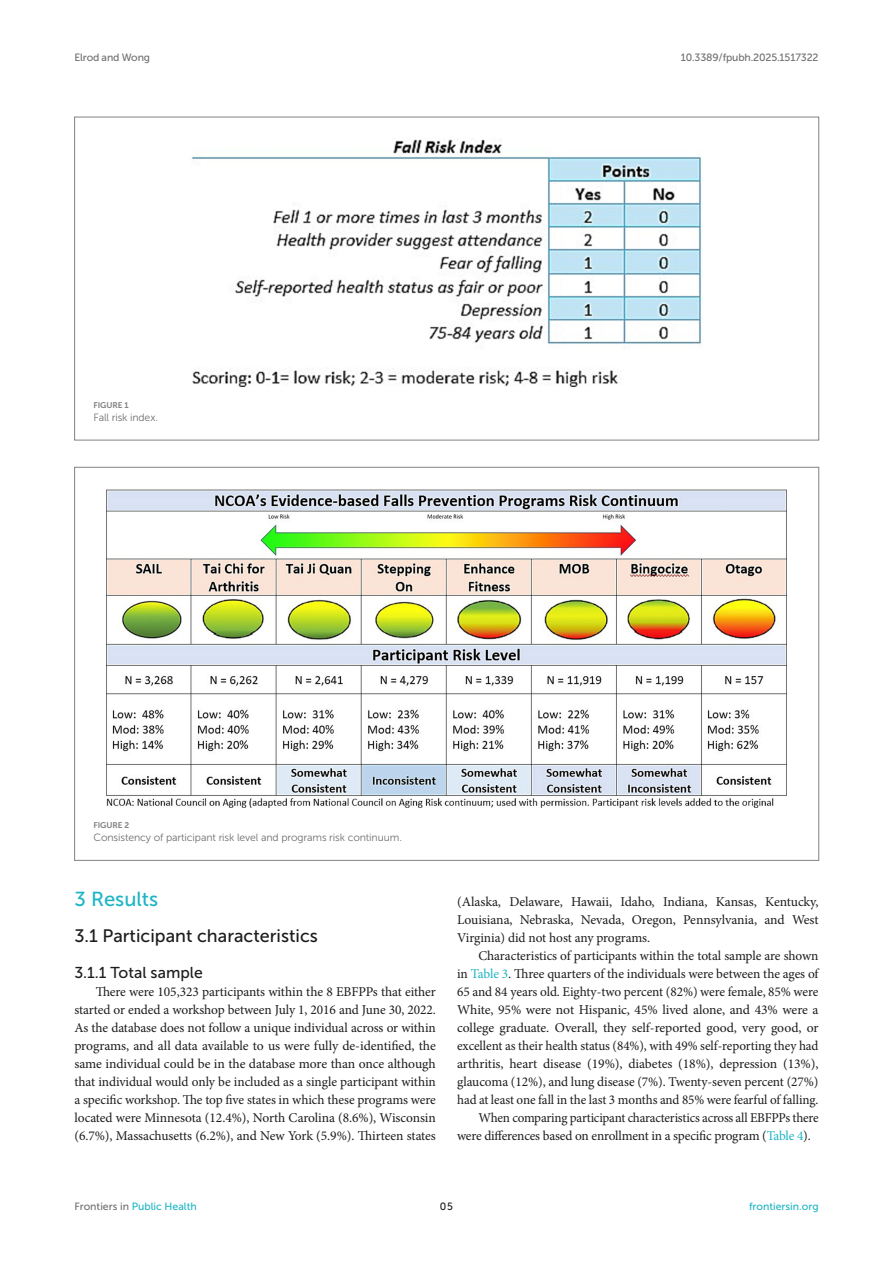
<style>
.page{position:relative;width:893px;height:1263px;background:#fff}
.page>*{position:absolute;margin:0;border:0;box-sizing:border-box;transform-origin:0 0}
.HEAD_1{font:20.25px "Museo Sans 500";color:#1db5c3}
.HEAD_2_after_HEAD_1{font:18px "Museo Sans 500";color:#1b1c1b}
.HEAD_3_after_HEAD_2{font:15.75px "Museo Sans 500";color:#1b1c1b}
.TEXT{font:13.5px/18px "Minion Pro";letter-spacing:-.015em;color:#1b1c1b;text-align:justify}
.FIG_LEG{font:10.5px "Museo Sans 300";letter-spacing:-.01em;color:#706f70}
.t1{font:10.5px "Museo Sans 500";letter-spacing:-.015em;color:#706f70}
.t2{font:10.5px "Museo Sans 500";color:#1db5c3}
.t3{font:10.5px "Museo Sans 500";color:#1b1c1b}
.FIG_HD{font:8.25px "Museo Sans 700";letter-spacing:-.01em;color:#7e7f7f}
.s1{color:#1db5c3}
.s2{color:#706f70}
</style>
<div class="page">
<img style="left:191px;top:138px;width:512px;height:249px">
<img style="left:106px;top:489px;width:681px;height:319px">
<p class="t1" style="left:74px;top:51px;width:77px">Elrod and Wong</p>
<p class="t1" style="left:681px;top:51px;width:139px">10.3389/fpubh.2025.1517322</p>
<p class="FIG_HD" style="left:94px;top:400px;width:37px">FIGURE 1</p>
<p class="FIG_LEG" style="left:94px;top:412px;width:66px">Fall risk index.</p>
<p class="FIG_HD" style="left:94px;top:820px;width:37px">FIGURE 2</p>
<p class="FIG_LEG" style="left:94px;top:832px;width:310px">Consistency of participant risk level and programs risk continuum.</p>
<p class="HEAD_1" style="left:74px;top:888px;width:85px">3 Results</p>
<p class="HEAD_2_after_HEAD_1" style="left:74px;top:926px;width:245px">3.1 Participant characteristics</p>
<p class="HEAD_3_after_HEAD_2" style="left:74px;top:964px;width:130px">3.1.1 Total sample</p>
<p class="TEXT" style="left:74px;top:983px;width:363px;text-indent:21px">There were 105,323 participants within the 8 EBFPPs that either started or ended a workshop between July 1, 2016 and June 30, 2022.<br>As the database does not follow a unique individual across or within programs, and all data available to us were fully de-identified, the same individual could be in the database more than once although that individual would only be included as a single participant within a specific workshop. The top five states in which these programs were located were Minnesota (12.4%), North Carolina (8.6%), Wisconsin (6.7%), Massachusetts (6.2%), and New York (5.9%). Thirteen states</p>
<p class="TEXT" style="left:457px;top:893px;width:363px">(Alaska, Delaware, Hawaii, Idaho, Indiana, Kansas, Kentucky, Louisiana, Nebraska, Nevada, Oregon, Pennsylvania, and West Virginia) did not host any programs.</p>
<p class="TEXT" style="left:457px;top:947px;width:363px;text-indent:21px">Characteristics of participants within the total sample are shown in <span class="s1">Table 3</span>. Three quarters of the individuals were between the ages of 65 and 84 years old. Eighty-two percent (82%) were female, 85% were White, 95% were not Hispanic, 45% lived alone, and 43% were a college graduate. Overall, they self-reported good, very good, or excellent as their health status (84%), with 49% self-reporting they had arthritis, heart disease (19%), diabetes (18%), depression (13%), glaucoma (12%), and lung disease (7%). Twenty-seven percent (27%) had at least one fall in the last 3 months and 85% were fearful of falling.</p>
<p class="TEXT" style="left:457px;top:1109px;width:363px;text-indent:21px">When comparing participant characteristics across all EBFPPs there were differences based on enrollment in a specific program (<span class="s1">Table 4</span>).</p>
<p class="t2" style="left:74px;top:1200px;width:124px"><span class="s2">Frontiers in</span> Public Health</p>
<p class="t3" style="left:440px;top:1200px;width:14px">05</p>
<p class="t2" style="left:749px;top:1200px;width:71px">frontiersin.org</p>
</div>
